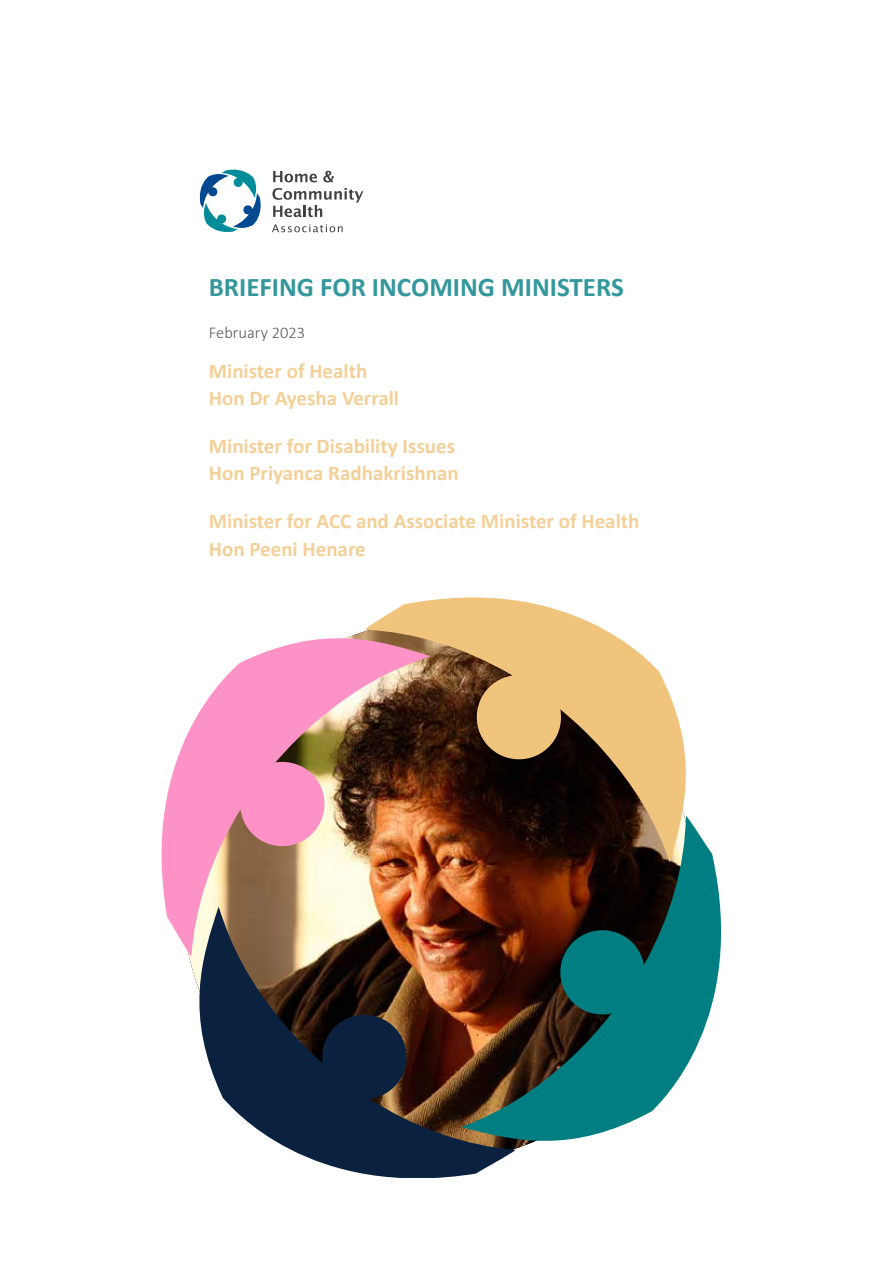
<style>
.page{position:relative;width:893px;height:1263px;background:#fff}
.page>*{position:absolute;margin:0;border:0;box-sizing:border-box;transform-origin:0 0}
.t1{font:700 27px "Calibri";color:#33979b}
.t2{font:700 21px/27px "Calibri";color:#f3d097}
.t3{font:300 16.5px "Calibri";color:#58595b}
</style>
<div class="page">
<svg style="left:273px;top:171px;width:44px;height:11px"></svg>
<svg style="left:323px;top:171px;width:11px;height:11px"></svg>
<svg style="left:272px;top:188px;width:91px;height:29px"></svg>
<svg style="left:272px;top:224px;width:71px;height:8px"></svg>
<svg style="left:200px;top:170px;width:61px;height:62px"></svg>
<svg style="left:461px;top:837px;width:261px;height:312px;background:#3c6a67"></svg>
<svg style="left:162px;top:631px;width:269px;height:314px;fill:#fc92c6"></svg>
<svg style="left:364px;top:597px;width:337px;height:265px;background:#9f7e5d"></svg>
<img style="left:184px;top:906px;width:332px;height:272px">
<p class="t1" style="left:209px;top:268px;width:416px">BRIEFING FOR INCOMING MINISTERS</p>
<p class="t3" style="left:209px;top:322px;width:98px">February 2023</p>
<p class="t2" style="left:209px;top:357px;width:192px">Minister of Health<br>Hon Dr Ayesha Verrall</p>
<p class="t2" style="left:209px;top:432px;width:251px">Minister for Disability Issues<br>Hon Priyanca Radhakrishnan</p>
<p class="t2" style="left:209px;top:508px;width:432px">Minister for ACC and Associate Minister of Health<br>Hon Peeni Henare</p>
</div>
